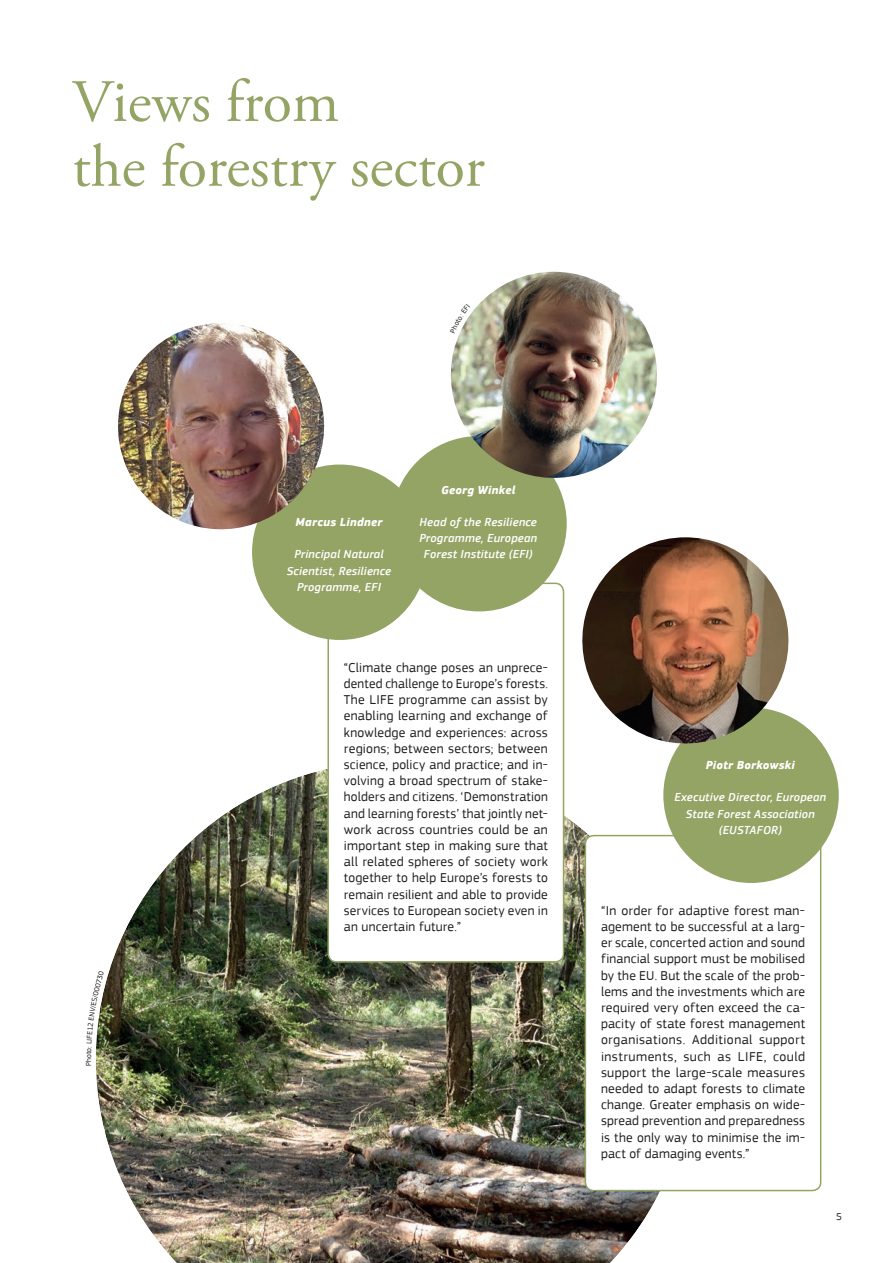
<style>
.page{position:relative;width:893px;height:1263px;background:#fff}
.page>*{position:absolute;margin:0;border:0;box-sizing:border-box;transform-origin:0 0}
.t1{font:60px/64.8px "Adobe Garamond Pro";color:#94a465}
.t2{font:13.5px/16.2px "PF Square Sans Pro";letter-spacing:.015em;color:#231f20;text-align:justify}
.t3{font:italic 500 12px/16.2px "PF Square Sans Pro";letter-spacing:.015em;color:#fff;text-align:center}
.t4{font:italic 700 12px "PF Square Sans Pro";letter-spacing:.02em;color:#fff}
.t5{font:10.5px "PF Square Sans Pro";color:#231f20}
.t6{font:7.5px "PF Square Sans Pro";color:#231f20}
</style>
<div class="page">
<img style="left:96px;top:751px;width:606px;height:512px">
<div style="left:328px;top:583px;width:235px;height:379px;background:#fff;border-radius:9px"></div>
<div style="left:327px;top:583px;width:237px;height:379px;border:2px solid #94a465;border-radius:9px"></div>
<div style="left:585px;top:835px;width:236px;height:355px;background:#fff;border-radius:9px"></div>
<div style="left:585px;top:835px;width:236px;height:356px;border:2px solid #94a465;border-radius:9px"></div>
<div style="left:252px;top:464px;width:175px;height:176px;background:#94a465;border-radius:50%"></div>
<div style="left:663px;top:707px;width:176px;height:176px;background:#94a465;border-radius:50%"></div>
<img style="left:118px;top:323px;width:211px;height:218px">
<img style="left:571px;top:537px;width:229px;height:218px">
<div style="left:391px;top:436px;width:176px;height:175px;background:#94a465;border-radius:50%"></div>
<img style="left:439px;top:272px;width:218px;height:217px">
<svg style="left:96px;top:970px;width:8px;height:84px"></svg>
<svg style="left:450px;top:304px;width:20px;height:29px"></svg>
<h1 class="t1" style="left:72px;top:72px;width:414px">Views from<br>the forestry sector</h1>
<p class="t6" style="left:84px;top:1062px;width:9px;rotate:-90deg">ho</p>
<p class="t4" style="left:296px;top:515px;width:88px">Marcus Lindner</p>
<p class="t3" style="left:287px;top:546px;width:106px">Principal Natural<br>Scientist, Resilience<br>Programme, EFI</p>
<p class="t4" style="left:441px;top:482px;width:76px">Georg Winkel</p>
<p class="t3" style="left:419px;top:514px;width:119px">Head of the Resilience<br>Programme, European<br>Forest Institute (EFI)</p>
<p class="t2" style="left:344px;top:659px;width:206px">“Climate change poses an unprece&shy;dented challenge to Europe’s forests.<br>The LIFE programme can assist by enabling learning and exchange of knowledge and experiences: across regions; between sectors; between science, policy and practice; and in&shy;volving a broad spectrum of stake&shy;holders and citizens. ‘Demonstration and learning forests’ that jointly net&shy;work across countries could be an important step in making sure that all related spheres of society work together to help Europe’s forests to remain resilient and able to provide services to European society even in an uncertain future.”</p>
<p class="t4" style="left:706px;top:758px;width:90px">Piotr Borkowski</p>
<p class="t3" style="left:674px;top:789px;width:153px">Executive Director, European<br>State Forest Association (EUSTAFOR)</p>
<p class="t2" style="left:601px;top:902px;width:206px">“In order for adaptive forest man&shy;agement to be successful at a larg&shy;er scale, concerted action and sound financial support must be mobilised by the EU. But the scale of the prob&shy;lems and the investments which are required very often exceed the ca&shy;pacity of state forest management organisations. Additional support instruments, such as LIFE, could support the large-scale measures needed to adapt forests to climate change. Greater emphasis on wide&shy;spread prevention and preparedness is the only way to minimise the im&shy;pact of damaging events.”</p>
<p class="t5" style="left:836px;top:1210px;width:7px">5</p>
</div>
